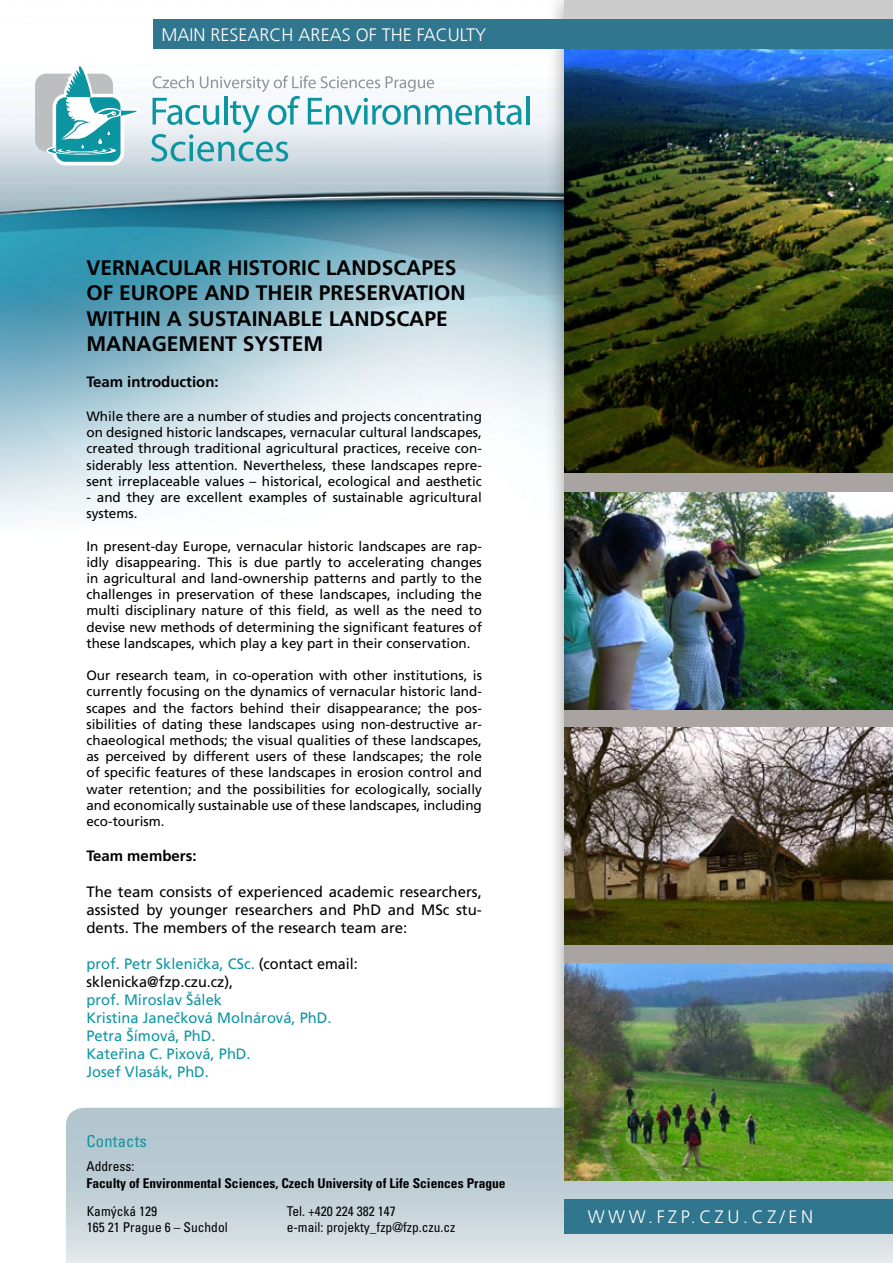
<style>
.page{position:relative;width:893px;height:1263px;background:#fff}
.page>*{position:absolute;margin:0;border:0;box-sizing:border-box;transform-origin:0 0}
.t1{font:700 21px/25.2px "Frutiger LT Com";color:#000}
.t2{font:300 18px "Frutiger LT Com";color:#fff}
.t3{font:300 18px "Frutiger LT Com";letter-spacing:.2em;color:#fff}
.t4{font:condensed 16.5px "Univers CE";letter-spacing:.015em;color:#1096a3}
.t5{font:15px/18px "Frutiger LT Com";color:#000;text-align:justify}
.t6{font:15px/18px "Frutiger LT Com";color:#1096a3}
.t7{font:15px/18px "Frutiger LT Com";color:#000;scale:.96 1}
.t8{font:700 15px "Frutiger LT Com";color:#000}
.t9{font:13.5px/16.2px "Frutiger LT Com";color:#000;text-align:justify}
.t10{font:condensed 13.5px/16.2px "Univers CE";color:#000}
.t11{font:700 condensed 13.5px "Univers CE";color:#000}
.s1{color:#1096a3}
</style>
<div class="page">
<img style="left:0;top:73px;width:545px;height:1035px">
<div style="left:35px;top:74px;width:78px;height:78px;background:#bcbec0;border-radius:11px"></div>
<hr style="left:526px;top:96px;width:3px;height:28px;background:#0a95a1">
<svg style="left:151px;top:76px;width:371px;height:86px"></svg>
<svg style="left:45px;top:66px;width:96px;height:99px"></svg>
<div style="left:545px;top:0;width:348px;height:1186px;background:#000;opacity:.4"></div>
<div style="left:564px;top:0;width:329px;height:1146px;background:#a9a3a1"></div>
<svg style="left:66px;top:1108px;width:827px;height:155px;background:#c4d2d8"></svg>
<div style="left:564px;top:0;width:329px;height:472px;background:#ccc"></div>
<img style="left:564px;top:49px;width:329px;height:423px">
<img style="left:564px;top:492px;width:329px;height:217px">
<img style="left:564px;top:728px;width:329px;height:216px">
<img style="left:564px;top:963px;width:329px;height:217px">
<div style="left:564px;top:1199px;width:329px;height:34px;background:#30768e"></div>
<div style="left:153px;top:19px;width:740px;height:30px;background:#30768e"></div>
<h2 class="t2" style="left:162px;top:24px;width:326px">MAIN RESEARCH AREAS OF THE FACULTY</h2>
<h1 class="t1" style="left:86px;top:255px;width:381px">VERNACULAR HISTORIC LANDSCAPES<br>OF EUROPE AND THEIR PRESERVATION<br>WITHIN A SUSTAINABLE LANDSCAPE<br>MANAGEMENT SYSTEM</h1>
<p class="t8" style="left:86px;top:373px;width:134px">Team introduction:</p>
<p class="t9" style="left:86px;top:408px;width:397px">While there are a number of studies and projects concentrating on designed historic landscapes, vernacular cultural landscapes, created through traditional agricultural practices, receive con&shy;siderably less attention. Nevertheless, these landscapes repre&shy;sent irreplaceable values – historical, ecological and aesthetic</p>
<p class="t9" style="left:86px;top:489px;width:397px">- and they are excellent examples of sustainable agricultural systems.</p>
<p class="t9" style="left:86px;top:538px;width:397px">In present-day Europe, vernacular historic landscapes are rap&shy;idly disappearing. This is due partly to accelerating changes in agricultural and land-ownership patterns and partly to the challenges in preservation of these landscapes, including the multi disciplinary nature of this field, as well as the need to devise new methods of determining the significant features of these landscapes, which play a key part in their conservation.</p>
<p class="t9" style="left:86px;top:667px;width:397px">Our research team, in co-operation with other institutions, is currently focusing on the dynamics of vernacular historic land&shy;scapes and the factors behind their disappearance; the pos&shy;sibilities of dating these landscapes using non-destructive ar&shy;chaeological methods; the visual qualities of these landscapes, as perceived by different users of these landscapes; the role of specific features of these landscapes in erosion control and water retention; and the possibilities for ecologically, socially and economically sustainable use of these landscapes, including eco-tourism.</p>
<p class="t8" style="left:86px;top:847px;width:112px">Team members:</p>
<p class="t5" style="left:86px;top:883px;width:397px">The team consists of experienced academic researchers, assisted by younger researchers and PhD and MSc stu&shy;dents. The members of the research team are:</p>
<p class="t7" style="left:86px;top:955px;width:284px"><span class="s1">prof. Petr Sklenička, CSc.</span> (contact email: sklenicka@fzp.czu.cz),</p>
<p class="t6" style="left:86px;top:991px;width:247px">prof. Miroslav Šálek<br>Kristina Janečková Molnárová, PhD.<br>Petra Šímová, PhD.<br>Kateřina C. Pixová, PhD.<br>Josef Vlasák, PhD.</p>
<p class="t4" style="left:86px;top:1131px;width:62px">Contacts</p>
<p class="t10" style="left:86px;top:1159px;width:49px">Address:</p>
<p class="t11" style="left:86px;top:1175px;width:421px">Faculty of Environmental Sciences, Czech University of Life Sciences Prague</p>
<p class="t10" style="left:87px;top:1203px;width:142px">Kamýcká 129<br>165 21 Prague 6 – Suchdol</p>
<p class="t10" style="left:287px;top:1203px;width:170px">Tel. +420 224 382 147<br>e-mail: projekty_fzp@fzp.czu.cz</p>
<h2 class="t3" style="left:588px;top:1206px;width:227px">WWW.FZP.CZU.CZ/EN</h2>
</div>
